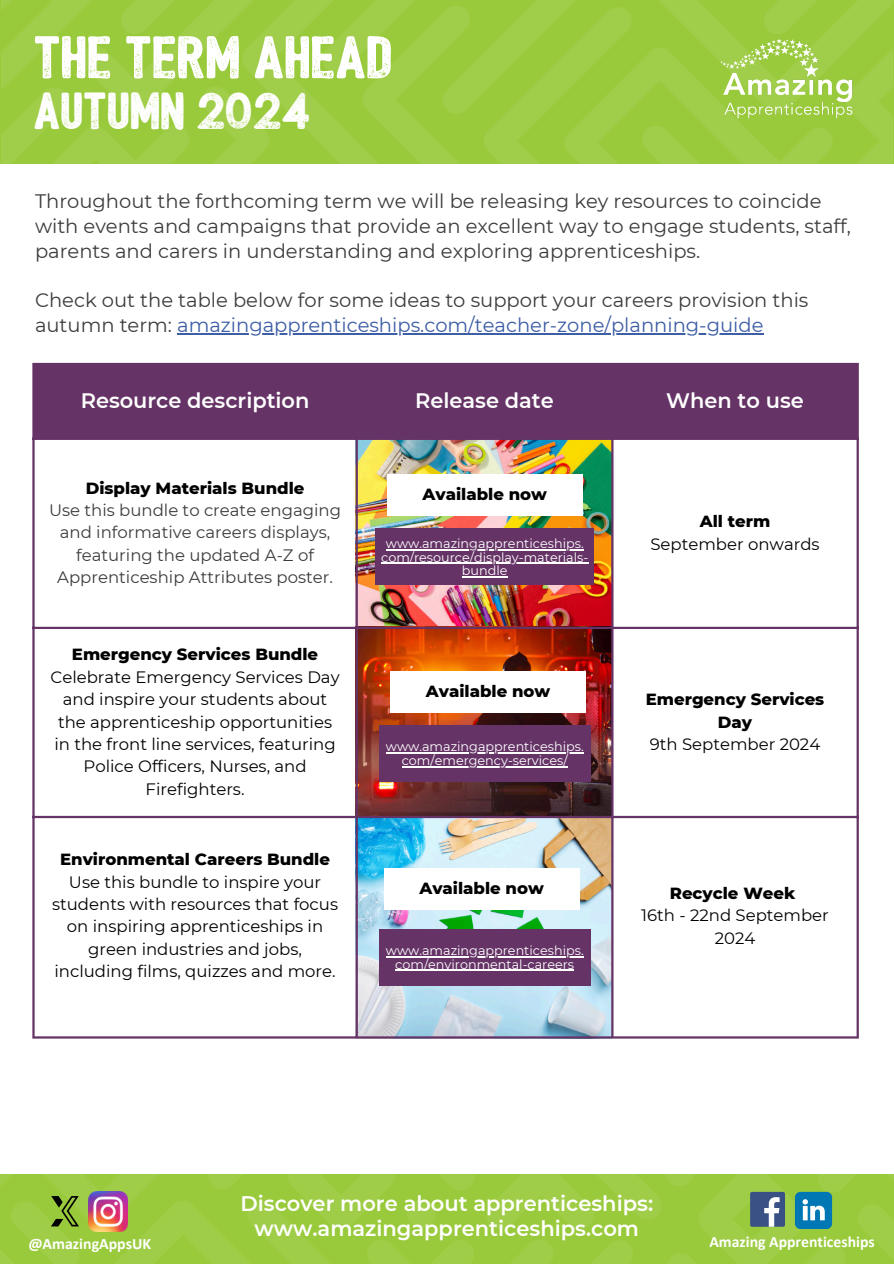
<style>
.page{position:relative;width:894px;height:1264px;background:#fff}
.page>*{position:absolute;margin:0;border:0;box-sizing:border-box;transform-origin:0 0}
.t1{font:57.15px "Bushcraft textured";color:#fff}
.t2{font:49.65px "Bushcraft textured";color:#fff}
.t3{font:600 21px/24.8px "Montserrat";color:#fff;text-align:center}
.t4{font:600 20.85px "Montserrat";color:#fff}
.t5{font:19.5px/24.8px "Montserrat";color:#3c3c3b}
.t6{font:16.5px/22.4px "Montserrat";color:#000;text-align:center}
.t7{font:800 16.5px/22.4px "Montserrat";color:#000;text-align:center}
.t8{font:16.5px/22.4px "Montserrat";color:#3c3c3b;text-align:center}
.t9{font:700 15.9px "Calibri";color:#fff}
.t10{font:700 15.75px "Calibri";color:#fff}
.t11{font:12.75px/13.5px "Montserrat";color:#fff;text-align:center}
.s1{color:#3d5da5}
</style>
<div class="page">
<img style="left:1px;top:0;width:891px;height:164px">
<img style="left:709px;top:20px;width:154px;height:116px">
<img style="left:0;top:1174px;width:893px;height:89px">
<div style="left:750px;top:1191px;width:34px;height:35px;background:#395185;border-radius:2px"></div>
<svg style="left:764px;top:1197px;width:15px;height:29px"></svg>
<img style="left:88px;top:1191px;width:39px;height:40px">
<svg style="left:794px;top:1191px;width:37px;height:37px"></svg>
<img style="left:358px;top:440px;width:253px;height:596px">
<div style="left:35px;top:365px;width:821px;height:72px;background:#653366"></div>
<hr style="left:32px;top:365px;width:3px;height:671px;background:#653366">
<hr style="left:355px;top:365px;width:3px;height:671px;background:#653366">
<hr style="left:611px;top:365px;width:2px;height:671px;background:#653366">
<hr style="left:856px;top:365px;width:2px;height:671px;background:#653366">
<hr style="left:32px;top:363px;width:826px;height:2px;background:#653366">
<hr style="left:32px;top:437px;width:826px;height:3px;background:#653366">
<hr style="left:32px;top:626px;width:826px;height:3px;background:#653366">
<hr style="left:32px;top:815px;width:826px;height:3px;background:#653366">
<hr style="left:32px;top:1036px;width:826px;height:2px;background:#653366">
<div style="left:387px;top:474px;width:195px;height:41px;background:#fff"></div>
<div style="left:390px;top:671px;width:195px;height:41px;background:#fff"></div>
<div style="left:375px;top:529px;width:218px;height:56px;background:#653366"></div>
<hr style="left:385px;top:549px;width:198px;height:1px;background:#fff">
<hr style="left:381px;top:562px;width:207px;height:2px;background:#fff">
<hr style="left:462px;top:576px;width:45px;height:1px;background:#fff">
<svg style="left:51px;top:1195px;width:28px;height:31px"></svg>
<hr style="left:177px;top:333px;width:586px;height:1px;background:#3d5da5">
<div style="left:379px;top:725px;width:211px;height:56px;background:#653366"></div>
<hr style="left:385px;top:752px;width:198px;height:1px;background:#fff">
<hr style="left:401px;top:766px;width:166px;height:1px;background:#fff">
<div style="left:379px;top:929px;width:211px;height:56px;background:#653366"></div>
<hr style="left:385px;top:956px;width:198px;height:1px;background:#fff">
<hr style="left:395px;top:969px;width:179px;height:2px;background:#fff">
<div style="left:384px;top:868px;width:195px;height:41px;background:#fff"></div>
<p class="t1" style="left:35px;top:35px;width:360px">THE TERM AHEAD</p>
<p class="t2" style="left:35px;top:92px;width:278px">AUTUMN 2024</p>
<p class="t5" style="left:35px;top:189px;width:817px">Throughout the forthcoming term we will be releasing key resources to coincide with events and campaigns that provide an excellent way to engage students, staff, parents and carers in understanding and exploring apprenticeships.</p>
<p class="t5" style="left:35px;top:288px;width:774px">Check out the table below for some ideas to support your careers provision this autumn term: <span class="s1">amazingapprenticeships.com/teacher-zone/planning-guide</span></p>
<p class="t4" style="left:81px;top:387px;width:230px">Resource description</p>
<p class="t4" style="left:415px;top:387px;width:140px">Release date</p>
<p class="t4" style="left:666px;top:387px;width:139px">When to use</p>
<p class="t7" style="left:86px;top:476px;width:220px">Display Materials Bundle</p>
<p class="t8" style="left:49px;top:499px;width:293px">Use this bundle to create engaging and informative careers displays, featuring the updated A-Z of Apprenticeship Attributes poster.</p>
<p class="t7" style="left:699px;top:510px;width:72px">All term</p>
<p class="t7" style="left:422px;top:483px;width:126px">Available now</p>
<p class="t6" style="left:650px;top:532px;width:171px">September onwards</p>
<p class="t11" style="left:385px;top:536px;width:199px">www.amazingapprenticeships.</p>
<p class="t11" style="left:381px;top:550px;width:208px">com/resource/display-materials&shy;bundle</p>
<p class="t7" style="left:72px;top:643px;width:248px">Emergency Services Bundle</p>
<p class="t6" style="left:50px;top:665px;width:290px">Celebrate Emergency Services Day and inspire your students about the apprenticeship opportunities in the front line services, featuring<br>Police Officers, Nurses, and<br>Firefighters.</p>
<h4 class="t7" style="left:426px;top:680px;width:126px">Available now</h4>
<p class="t11" style="left:385px;top:740px;width:199px">www.amazingapprenticeships.</p>
<p class="t11" style="left:401px;top:753px;width:167px">com/emergency-services/</p>
<p class="t7" style="left:645px;top:688px;width:180px">Emergency Services<br>Day</p>
<p class="t6" style="left:649px;top:733px;width:172px">9th September 2024</p>
<p class="t7" style="left:60px;top:848px;width:271px">Environmental Careers Bundle</p>
<p class="t6" style="left:52px;top:870px;width:287px">Use this bundle to inspire your students with resources that focus on inspiring apprenticeships in green industries and jobs, including films, quizzes and more.</p>
<p class="t7" style="left:669px;top:881px;width:127px">Recycle Week</p>
<p class="t7" style="left:419px;top:877px;width:126px">Available now</p>
<p class="t6" style="left:641px;top:904px;width:189px">16th - 22nd September<br>2024</p>
<p class="t11" style="left:385px;top:943px;width:199px">www.amazingapprenticeships.</p>
<p class="t11" style="left:395px;top:957px;width:180px">com/environmental-careers</p>
<p class="t3" style="left:240px;top:1191px;width:414px">Discover more about apprenticeships: www.amazingapprenticeships.com</p>
<h4 class="t9" style="left:28px;top:1236px;width:124px">@AmazingAppsUK</h4>
<p class="t10" style="left:709px;top:1235px;width:167px">Amazing Apprenticeships</p>
</div>
